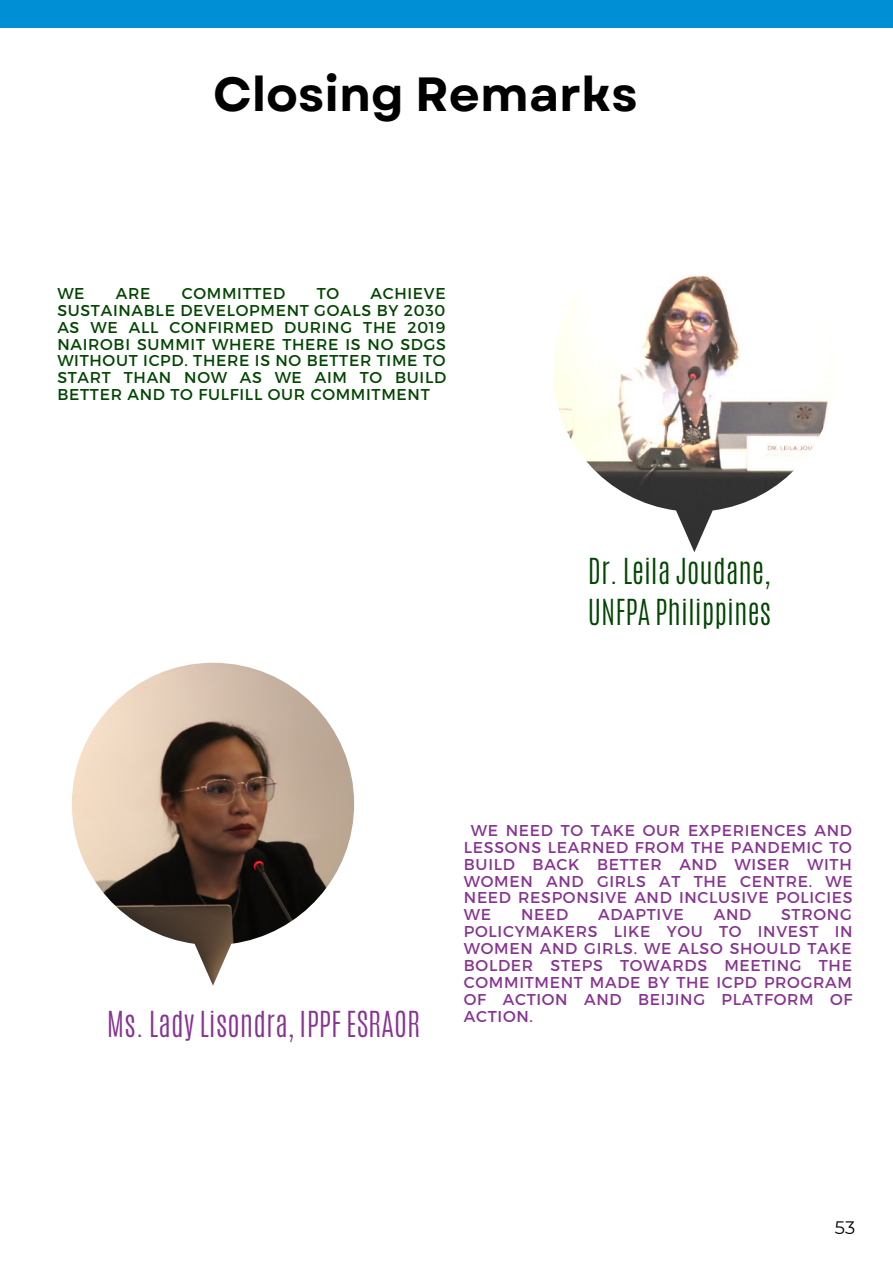
<style>
.page{position:relative;width:893px;height:1264px;background:#fff}
.page>*{position:absolute;margin:0;border:0;box-sizing:border-box;transform-origin:0 0}
.t1{font:700 48px "Garet";color:#000}
.t2{font:300 29.85px/41.5px "Antonio";color:#004600}
.t3{font:300 29.85px "Antonio";color:#873492}
.t4{font:18px "Montserrat";color:#000}
.t5{font:15.75px/16.8px "Montserrat";letter-spacing:.045em;color:#873492;text-align:justify}
.t6{font:15.75px/16.8px "Montserrat";letter-spacing:.045em;color:#004600;text-align:justify}
</style>
<div class="page">
<div style="left:0;top:0;width:892px;height:27px;background:#008ed4"></div>
<img style="left:553px;top:275px;width:277px;height:235px">
<img style="left:72px;top:662px;width:282px;height:281px">
<h1 class="t1" style="left:213px;top:60px;width:426px">Closing Remarks</h1>
<p class="t6" style="left:57px;top:284px;width:390px;text-indent:313px">ACHIEVE SUSTAINABLE DEVELOPMENT GOALS BY 2030<br>AS WE ALL CONFIRMED DURING THE 2019<br>NAIROBI SUMMIT WHERE THERE IS NO SDGS WITHOUT ICPD. THERE IS NO BETTER TIME TO START THAN NOW AS WE AIM TO BUILD BETTER AND TO FULFILL OUR COMMITMENT</p>
<p class="t6" style="left:57px;top:284px;width:29px">WE</p>
<p class="t6" style="left:116px;top:284px;width:36px">ARE</p>
<p class="t6" style="left:182px;top:284px;width:105px">COMMITTED</p>
<p class="t6" style="left:317px;top:284px;width:24px">TO</p>
<h2 class="t2" style="left:588px;top:550px;width:185px">Dr. Leila Joudane,<br>UNFPA Philippines</h2>
<h2 class="t3" style="left:107px;top:1003px;width:315px">Ms. Lady Lisondra, IPPF ESRAOR</h2>
<p class="t5" style="left:464px;top:821px;width:390px;text-indent:7px">WE NEED TO TAKE OUR EXPERIENCES AND LESSONS LEARNED FROM THE PANDEMIC TO BUILD BACK BETTER AND WISER WITH WOMEN AND GIRLS AT THE CENTRE. WE NEED RESPONSIVE AND INCLUSIVE POLICIES WE</p>
<p class="t5" style="left:464px;top:905px;width:390px;text-indent:317px">STRONG POLICYMAKERS LIKE YOU TO INVEST IN WOMEN AND GIRLS. WE ALSO SHOULD TAKE BOLDER STEPS TOWARDS MEETING THE COMMITMENT MADE BY THE ICPD PROGRAM OF ACTION AND BEIJING PLATFORM OF ACTION.</p>
<p class="t5" style="left:521px;top:905px;width:49px">NEED</p>
<p class="t5" style="left:598px;top:905px;width:87px">ADAPTIVE</p>
<p class="t5" style="left:713px;top:905px;width:39px">AND</p>
<p class="t4" style="left:834px;top:1216px;width:22px">53</p>
</div>
